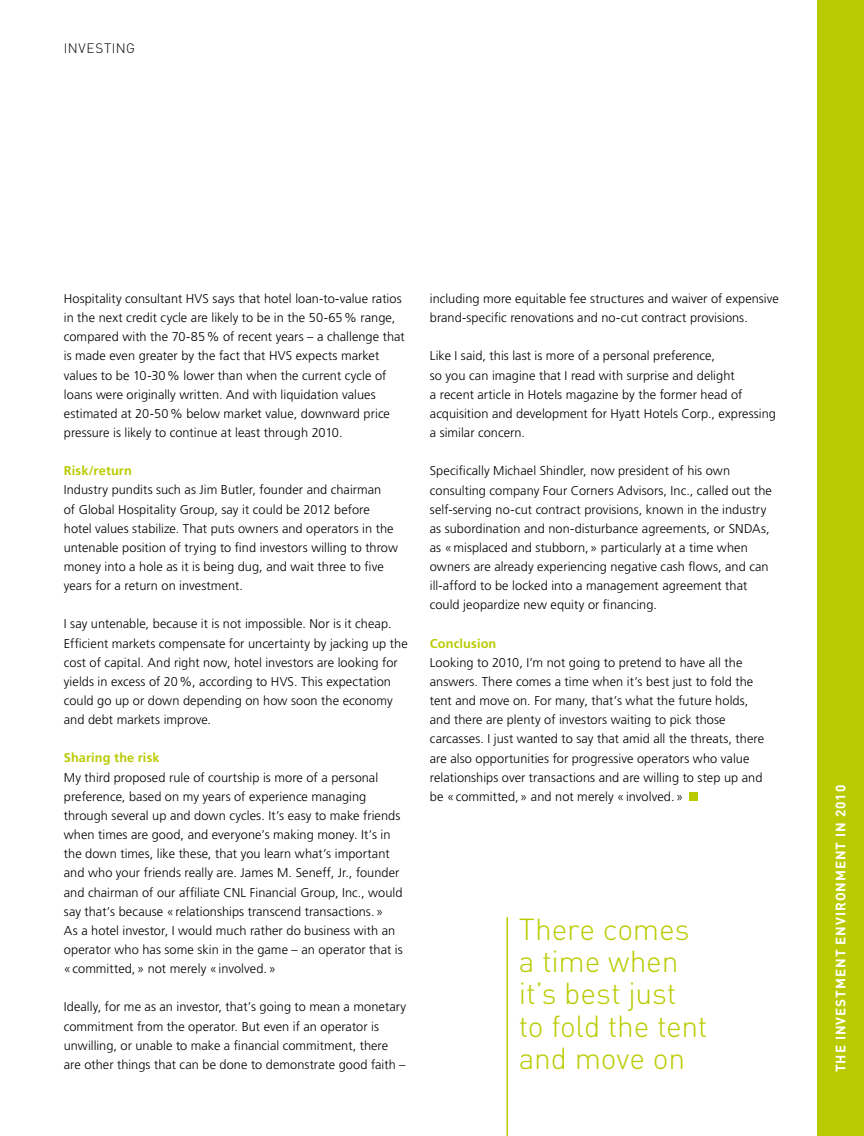
<style>
.page{position:relative;width:864px;height:1136px;background:#fff}
.page>*{position:absolute;margin:0;border:0;box-sizing:border-box;transform-origin:0 0}
.t1{font:300 30px/32.2px "DIN";letter-spacing:-.01em;color:#b9cb00}
.t2{font:700 13.5px "DIN";letter-spacing:.07em;color:#fff}
.t3{font:300 13.5px "DIN";letter-spacing:.05em;color:#000}
.t4{font:300 12.75px/19.2px "Frutiger LT Std";letter-spacing:.005em;color:#000}
.t5{font:700 12.75px "Frutiger LT Std";letter-spacing:.01em;color:#b9cb00}
</style>
<div class="page">
<div style="left:816px;top:0;width:47px;height:1135px;background:#b9cb00"></div>
<div style="left:689px;top:791px;width:9px;height:9px;background:#b9cb00"></div>
<hr style="left:506px;top:917px;width:1px;height:218px;background:#b9cb00">
<p class="t3" style="left:64px;top:40px;width:73px">INVESTING</p>
<p class="t4" style="left:64px;top:289px;width:342px">Hospitality consultant HVS says that hotel loan-to-value ratios in the next credit cycle are likely to be in the 50-65% range, compared with the 70-85% of recent years – a challenge that is made even greater by the fact that HVS expects market values to be 10-30% lower than when the current cycle of loans were originally written. And with liquidation values estimated at 20-50% below market value, downward price pressure is likely to continue at least through 2010.</p>
<p class="t5" style="left:64px;top:463px;width:69px">Risk/return</p>
<p class="t4" style="left:64px;top:480px;width:335px">Industry pundits such as Jim Butler, founder and chairman<br>of Global Hospitality Group, say it could be 2012 before hotel values stabilize. That puts owners and operators in the untenable position of trying to find investors willing to throw money into a hole as it is being dug, and wait three to five years for a return on investment.</p>
<p class="t4" style="left:64px;top:614px;width:345px">I say untenable, because it is not impossible. Nor is it cheap.<br>Efficient markets compensate for uncertainty by jacking up the cost of capital. And right now, hotel investors are looking for yields in excess of 20%, according to HVS. This expectation could go up or down depending on how soon the economy and debt markets improve.</p>
<p class="t5" style="left:64px;top:750px;width:97px">Sharing the risk</p>
<p class="t4" style="left:64px;top:767px;width:340px">My third proposed rule of courtship is more of a personal preference, based on my years of experience managing through several up and down cycles. It’s easy to make friends when times are good, and everyone’s making money. It’s in the down times, like these, that you learn what’s important and who your friends really are. James M. Seneff, Jr., founder and chairman of our affiliate CNL Financial Group, Inc., would say that’s because «relationships transcend transactions.»<br>As a hotel investor, I would much rather do business with an operator who has some skin in the game – an operator that is «committed,» not merely «involved.»</p>
<p class="t4" style="left:64px;top:997px;width:344px">Ideally, for me as an investor, that’s going to mean a monetary commitment from the operator. But even if an operator is unwilling, or unable to make a financial commitment, there are other things that can be done to demonstrate good faith –</p>
<p class="t4" style="left:429px;top:289px;width:350px">including more equitable fee structures and waiver of expensive brand-specific renovations and no-cut contract provisions.</p>
<p class="t4" style="left:429px;top:346px;width:347px">Like I said, this last is more of a personal preference,<br>so you can imagine that I read with surprise and delight<br>a recent article in Hotels magazine by the former head of acquisition and development for Hyatt Hotels Corp., expressing a similar concern.</p>
<p class="t4" style="left:429px;top:461px;width:343px">Specifically Michael Shindler, now president of his own consulting company Four Corners Advisors, Inc., called out the self-serving no-cut contract provisions, known in the industry as subordination and non-disturbance agreements, or SNDAs, as «misplaced and stubborn,» particularly at a time when owners are already experiencing negative cash flows, and can ill-afford to be locked into a management agreement that could jeopardize new equity or financing.</p>
<p class="t5" style="left:429px;top:635px;width:68px">Conclusion</p>
<p class="t4" style="left:429px;top:653px;width:336px">Looking to 2010, I’m not going to pretend to have all the answers. There comes a time when it’s best just to fold the tent and move on. For many, that’s what the future holds, and there are plenty of investors waiting to pick those carcasses. I just wanted to say that amid all the threats, there are also opportunities for progressive operators who value relationships over transactions and are willing to step up and be «committed,» and not merely «involved.»</p>
<h1 class="t1" style="left:518px;top:912px;width:190px">There comes a time when it’s best just to fold the tent and move on</h1>
<p class="t2" style="left:831px;top:1071px;width:288px;rotate:-90deg">THE INVESTMENT ENVIRONMENT IN 2010</p>
</div>
